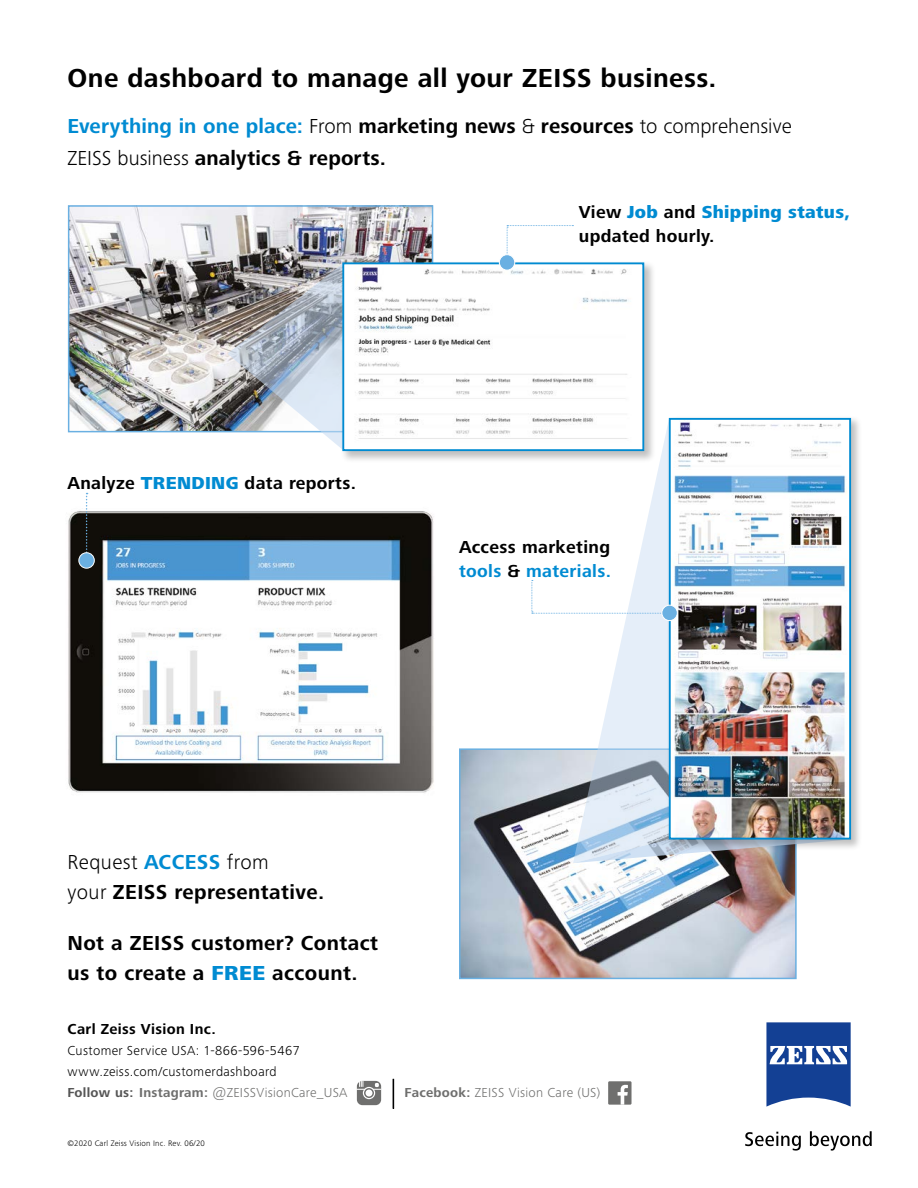
<style>
.page{position:relative;width:918px;height:1188px;background:#fff}
.page>*{position:absolute;margin:0;border:0;box-sizing:border-box;transform-origin:0 0}
.t1{font:700 27px "Zeiss Frutiger Next Pro";letter-spacing:.015em;color:#000}
.t2{font:700 21px/30px "Zeiss Frutiger Next Pro";letter-spacing:.02em;color:#000}
.t3{font:700 18px/24px "Zeiss Frutiger Next Pro";letter-spacing:.02em;color:#000}
.t4{font:700 15px "Zeiss Frutiger Next Pro";letter-spacing:.025em;color:#000}
.t5{font:300 13.5px/21.1px "Zeiss Frutiger Next Pro";letter-spacing:.025em;color:#000}
.t6{font:300 13.5px "Zeiss Frutiger Next Pro";letter-spacing:.02em;color:#6f6f6e}
.t7{font:300 8.25px "Zeiss Frutiger Next Pro";letter-spacing:.02em;color:#000}
.s1{color:#008bd2}
.s2{font-weight:300}
.s3{font-weight:800;color:#008bd2}
.s4{font-weight:700;color:#565656}
.s5{font-weight:700;color:#6f6f6e}
.s6{color:#6f6f6e}
.s7{font-weight:700}
</style>
<div class="page">
<img style="left:71px;top:208px;width:359px;height:221px">
<div style="left:68px;top:205px;width:365px;height:227px;border:2px solid #6ab0e2"></div>
<img style="left:462px;top:751px;width:332px;height:225px">
<div style="left:459px;top:748px;width:338px;height:231px;border:2px solid #6ab0e2"></div>
<div style="left:666px;top:415px;width:197px;height:436px;background:#000;opacity:.25"></div>
<img style="left:227px;top:263px;width:113px;height:184px">
<div style="left:340px;top:260px;width:316px;height:203px;background:#000;opacity:.25"></div>
<img style="left:345px;top:265px;width:295px;height:183px">
<div style="left:342px;top:262px;width:302px;height:189px;border:2px solid #008bd2"></div>
<img style="left:68px;top:508px;width:366px;height:285px">
<svg style="left:766px;top:1022px;width:85px;height:85px"></svg>
<svg style="left:745px;top:1132px;width:56px;height:19px"></svg>
<svg style="left:810px;top:1131px;width:62px;height:20px"></svg>
<div style="left:608px;top:1081px;width:24px;height:24px;background:#6f6f6e"></div>
<svg style="left:618px;top:1085px;width:10px;height:20px"></svg>
<div style="left:357px;top:1081px;width:24px;height:24px;background:#6f6f6e;border-radius:6px"></div>
<div style="left:363px;top:1087px;width:12px;height:12px;border:1px solid #fff;border-radius:50%"></div>
<svg style="left:356px;top:1081px;width:9px;height:9px"></svg>
<div style="left:366px;top:1090px;width:7px;height:7px;background:#fff;border-radius:50%"></div>
<svg style="left:373px;top:1083px;width:8px;height:7px"></svg>
<svg style="left:393px;top:1079px;width:1px;height:29px"></svg>
<img style="left:532px;top:418px;width:319px;height:445px">
<div style="left:662px;top:605px;width:15px;height:16px;background:#6ab0e2;border-radius:50%"></div>
<div style="left:661px;top:605px;width:17px;height:16px;border:1px solid #fff;border-radius:50%"></div>
<svg style="left:86px;top:493px;width:2px;height:59px"></svg>
<div style="left:79px;top:553px;width:15px;height:15px;background:#6ab0e2;border-radius:50%"></div>
<div style="left:78px;top:552px;width:17px;height:17px;border:1px solid #fff;border-radius:50%"></div>
<svg style="left:507px;top:225px;width:66px;height:36px"></svg>
<div style="left:499px;top:255px;width:16px;height:15px;background:#6ab0e2;border-radius:50%"></div>
<div style="left:499px;top:254px;width:16px;height:17px;border:1px solid #fff;border-radius:50%"></div>
<p class="t1" style="left:68px;top:63px;width:651px">One dashboard to manage all your ZEISS business.</p>
<p class="t2" style="left:68px;top:111px;width:726px;line-height:31.5px"><span class="s1">Everything in one place:</span> <span class="s2">From</span> marketing news <span class="s2">&amp;</span> resources <span class="s2">to comprehensive<br>ZEISS business</span> analytics &amp; reports.</p>
<p class="t3" style="left:68px;top:471px;width:290px">Analyze <span class="s3">TRENDING</span> data reports.</p>
<p class="t3" style="left:579px;top:200px;width:273px">View <span class="s3">Job</span> and <span class="s3">Shipping status, </span>updated hourly.</p>
<p class="t3" style="left:459px;top:535px;width:154px">Access marketing <span class="s1">tools</span> &amp; <span class="s1">materials.</span></p>
<p class="t2" style="left:68px;top:847px;width:258px"><span class="s2">Request</span> <span class="s1">ACCESS</span> <span class="s2">from<br>your</span> ZEISS representative.</p>
<p class="t2" style="left:68px;top:928px;width:312px">Not a ZEISS customer? Contact us to create a <span class="s3">FREE</span> account.</p>
<p class="t4" style="left:68px;top:1020px;width:150px">Carl Zeiss Vision Inc.</p>
<p class="t5" style="left:68px;top:1040px;width:282px">Customer Service USA: 1-866-596-5467 www.zeiss.com/customerdashboard<br><span class="s4">Follow us:</span> <span class="s5">Instagram:</span> <span class="s6">@ZEISSVisionCare_USA</span></p>
<p class="t7" style="left:68px;top:1139px;width:139px">©2020 Carl Zeiss Vision Inc. Rev. 06/20</p>
<p class="t6" style="left:405px;top:1085px;width:197px"><span class="s7">Facebook:</span> ZEISS Vision Care (US)</p>
</div>
